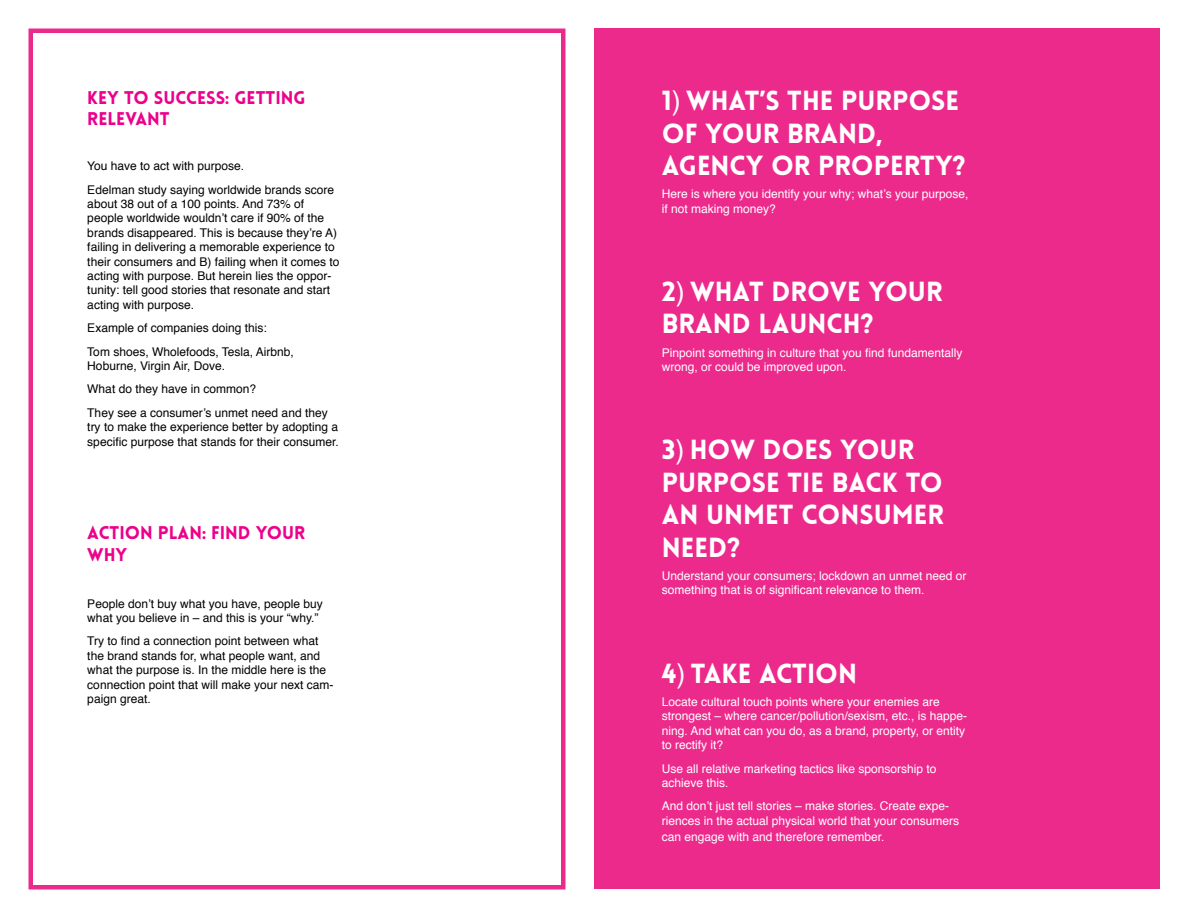
<style>
.page{position:relative;width:1188px;height:918px;background:#fff}
.page>*{position:absolute;margin:0;border:0;box-sizing:border-box;transform-origin:0 0}
.t1{font:900 27px/32.4px "Lovelo";color:#fff}
.t2{font:900 18px/21.6px "Lovelo";color:#ec008c}
.t3{font:12px/14.4px "Helvetica";color:#000}
.t4{font:12px/14.4px "Helvetica";color:#fff}
</style>
<div class="page">
<div style="left:594px;top:28px;width:566px;height:862px;background:#ec2a8c"></div>
<div style="left:28px;top:28px;width:538px;height:862px;border:4px solid #ec2a8c"></div>
<h2 class="t2" style="left:87px;top:87px;width:220px">KEY TO SUCCESS: GETTI NG<br>RELEVANT</h2>
<p class="t3" style="left:87px;top:155px;width:248px;line-height:23.4px">You have to act with purpose.<br>Edelman study saying worldwide brands score</p>
<p class="t3" style="left:87px;top:197px;width:254px">about 38 out of a 100 points. And 73% of people worldwide wouldn’t care if 90% of the brands disappeared. This is because they’re A) failing in delivering a memorable experience to their consumers and B) failing when it comes to acting with purpose. But herein lies the oppor&shy;tunity: tell good stories that resonate and start acting with purpose.</p>
<p class="t3" style="left:87px;top:317px;width:208px;line-height:23.4px">Example of companies doing this:<br>Tom shoes, Wholefoods, Tesla, Airbnb,</p>
<p class="t3" style="left:87px;top:354px;width:242px;line-height:23.4px">Hoburne, Virgin Air, Dove.<br>What do they have in common?<br>They see a consumer’s unmet need and they</p>
<p class="t3" style="left:87px;top:420px;width:253px">try to make the experience better by adopting a specific purpose that stands for their consumer.</p>
<h2 class="t2" style="left:87px;top:522px;width:182px">ACTION PLAN: FI ND YOU</h2>
<h2 class="t2" style="left:294px;top:522px;width:13px">R</h2>
<h2 class="t2" style="left:87px;top:544px;width:29px">WHY</h2>
<p class="t3" style="left:87px;top:596px;width:237px">People don’t buy what you have, people buy what you believe in – and this is your “why.”</p>
<p class="t3" style="left:87px;top:634px;width:248px">Try to find a connection point between what the brand stands for, what people want, and what the purpose is. In the middle here is the connection point that will make your next cam&shy;paign great.</p>
<h1 class="t1" style="left:662px;top:85px;width:295px">1) WHAT’S THE PURPOSE<br>OF YOUR BRAND</h1>
<h1 class="t1" style="left:662px;top:117px;width:305px;text-indent:214px">,<br>AGENCY OR PROPERTY?</h1>
<p class="t4" style="left:662px;top:187px;width:308px">Here is where you identify your why; what’s your purpose, if not making money?</p>
<h1 class="t1" style="left:662px;top:276px;width:281px">2) WHAT DROVE YOUR<br>BRAND</h1>
<h1 class="t1" style="left:758px;top:308px;width:117px">LAUNCH?</h1>
<p class="t4" style="left:662px;top:346px;width:302px">Pinpoint something in culture that you find fundamentally wrong, or could be improved upon.</p>
<h1 class="t1" style="left:662px;top:434px;width:282px">3) HOW DOES YOUR<br>PURPOSE TIE BACK TO<br>AN UNME</h1>
<h1 class="t1" style="left:779px;top:499px;width:131px">T CONSUMER</h1>
<h1 class="t1" style="left:662px;top:531px;width:18px">NEED</h1>
<h1 class="t1" style="left:727px;top:531px;width:14px">?</h1>
<p class="t4" style="left:662px;top:569px;width:306px">Understand your consumers; lockdown an unmet need or something that is of significant relevance to them.</p>
<h1 class="t1" style="left:662px;top:657px;width:192px">4) TA KE ACTION</h1>
<p class="t4" style="left:662px;top:695px;width:307px">Locate cultural touch points where your enemies are strongest – where cancer/pollution/sexism, etc., is happe&shy;ning. And what can you do, as a brand, property, or entity to rectify it?</p>
<p class="t4" style="left:662px;top:762px;width:276px">Use all relative marketing tactics like sponsorship to achieve this.</p>
<p class="t4" style="left:662px;top:799px;width:299px">And don’t just tell stories – make stories. Create expe&shy;riences in the actual physical world that your consumers</p>
<p class="t4" style="left:662px;top:830px;width:224px">can engage with and therefore remember.</p>
</div>
